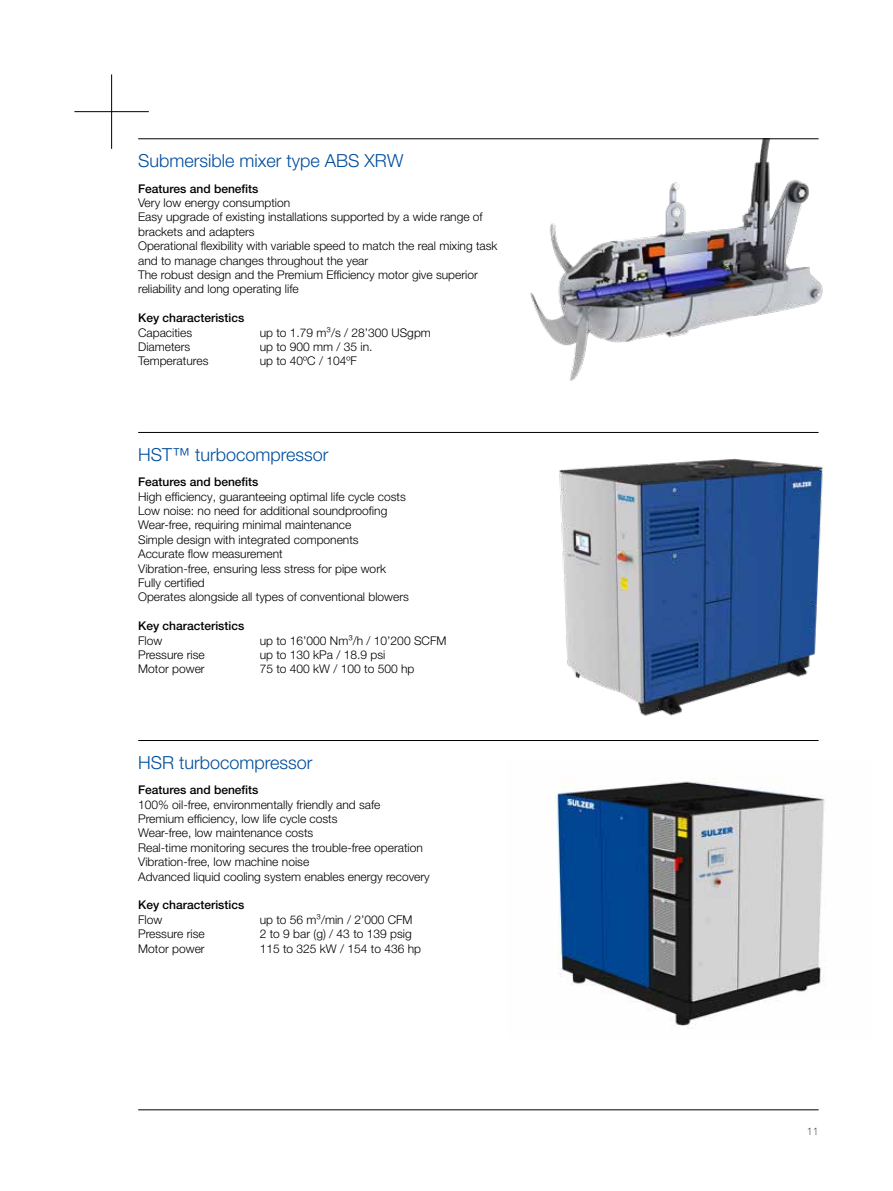
<style>
.page{position:relative;width:893px;height:1191px;background:#fff}
.page>*{position:absolute;margin:0;border:0;box-sizing:border-box;transform-origin:0 0}
.t1{font:300 18px "Helvetica Neue LT Pro";color:#004d9d}
.t2{font:300 12px/14.4px "Helvetica Neue LT Pro";color:#000}
.t3{font:500 12px "Helvetica Neue LT Pro";color:#000}
.t4{font:100 10.5px "Helvetica Neue LT Pro";color:#000}
</style>
<div class="page">
<img style="left:557px;top:781px;width:268px;height:248px">
<img style="left:559px;top:458px;width:264px;height:258px">
<img style="left:526px;top:139px;width:297px;height:242px">
<hr style="left:138px;top:1109px;width:681px;height:1px;background:#000">
<hr style="left:74px;top:111px;width:75px;height:1px;background:#000">
<hr style="left:111px;top:74px;width:1px;height:75px;background:#000">
<hr style="left:138px;top:138px;width:681px;height:1px;background:#000">
<hr style="left:138px;top:432px;width:681px;height:1px;background:#000">
<hr style="left:138px;top:740px;width:681px;height:1px;background:#000">
<h1 class="t1" style="left:138px;top:149px;width:267px">Submersible mixer type ABS XRW</h1>
<p class="t3" style="left:138px;top:181px;width:122px">Features and benefits</p>
<p class="t2" style="left:138px;top:195px;width:361px">Very low energy consumption<br>Easy upgrade of existing installations supported by a wide range of brackets and adapters<br>Operational flexibility with variable speed to match the real mixing task and to manage changes throughout the year<br>The robust design and the Premium Efficiency motor give superior reliability and long operating life</p>
<p class="t3" style="left:138px;top:311px;width:108px">Key characteristics</p>
<p class="t2" style="left:138px;top:325px;width:56px">Capacities</p>
<p class="t2" style="left:260px;top:325px;width:173px">up to 1.79 m³/s / 28’300 USgpm</p>
<p class="t2" style="left:138px;top:339px;width:54px">Diameters</p>
<p class="t2" style="left:260px;top:339px;width:114px">up to 900 mm / 35 in.</p>
<p class="t2" style="left:138px;top:354px;width:72px">Temperatures</p>
<p class="t2" style="left:260px;top:354px;width:99px">up to 40ºC / 104ºF</p>
<h1 class="t1" style="left:138px;top:443px;width:192px">HST™ turbocompressor</h1>
<p class="t3" style="left:138px;top:475px;width:122px">Features and benefits</p>
<p class="t2" style="left:138px;top:489px;width:272px">High efficiency, guaranteeing optimal life cycle costs Low noise: no need for additional soundproofing Wear-free, requiring minimal maintenance<br>Simple design with integrated components<br>Accurate flow measurement<br>Vibration-free, ensuring less stress for pipe work Fully certified<br>Operates alongside all types of conventional blowers</p>
<p class="t3" style="left:138px;top:619px;width:108px">Key characteristics</p>
<p class="t2" style="left:138px;top:633px;width:26px">Flow</p>
<p class="t2" style="left:260px;top:633px;width:188px">up to 16’000 Nm³/h / 10’200 SCFM</p>
<p class="t2" style="left:138px;top:647px;width:68px">Pressure rise</p>
<p class="t2" style="left:260px;top:647px;width:127px">up to 130 kPa / 18.9 psi</p>
<p class="t2" style="left:138px;top:661px;width:68px">Motor power</p>
<p class="t2" style="left:260px;top:661px;width:156px">75 to 400 kW / 100 to 500 hp</p>
<h1 class="t1" style="left:138px;top:751px;width:176px">HSR turbocompressor</h1>
<p class="t3" style="left:138px;top:782px;width:122px">Features and benefits</p>
<p class="t2" style="left:138px;top:797px;width:293px">100% oil-free, environmentally friendly and safe<br>Premium efficiency, low life cycle costs<br>Wear-free, low maintenance costs<br>Real-time monitoring secures the trouble-free operation Vibration-free, low machine noise<br>Advanced liquid cooling system enables energy recovery</p>
<p class="t3" style="left:138px;top:898px;width:108px">Key characteristics</p>
<p class="t2" style="left:138px;top:912px;width:26px">Flow</p>
<p class="t2" style="left:260px;top:912px;width:154px">up to 56 m³/min / 2’000 CFM</p>
<p class="t2" style="left:138px;top:926px;width:68px">Pressure rise</p>
<p class="t2" style="left:260px;top:926px;width:154px">2 to 9 bar (g) / 43 to 139 psig</p>
<p class="t2" style="left:138px;top:941px;width:68px">Motor power</p>
<p class="t2" style="left:260px;top:941px;width:163px">115 to 325 kW / 154 to 436 hp</p>
<p class="t4" style="left:807px;top:1124px;width:13px">11</p>
</div>
